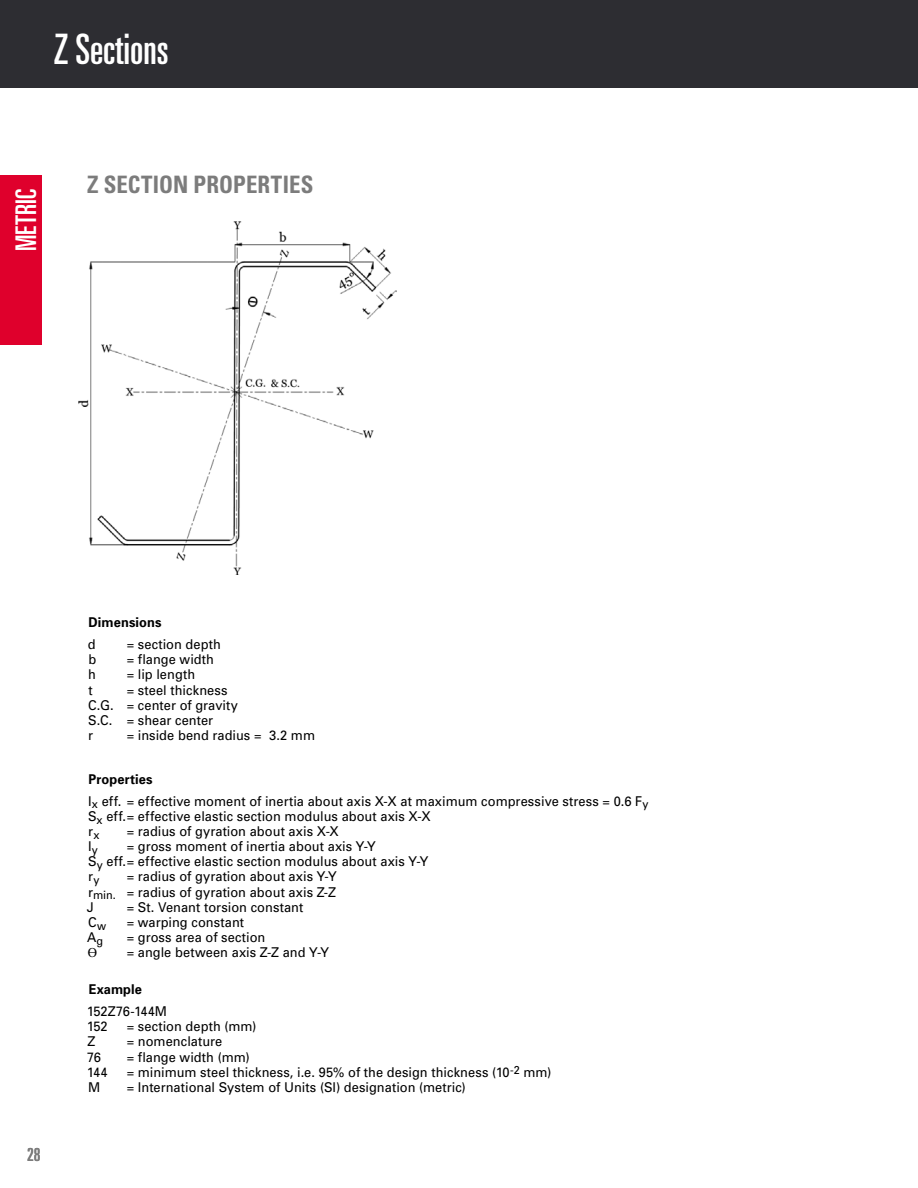
<style>
.page{position:relative;width:918px;height:1188px;background:#fff}
.page>*{position:absolute;margin:0;border:0;box-sizing:border-box;transform-origin:0 0}
.t1{font:ultra-condensed 42px "Univers";color:#fff;scale:.95 1}
.t2{font:ultra-condensed 28.5px "Univers";color:#fff}
.t3{font:700 condensed 24px "Univers";letter-spacing:.01em;color:#7c7c7c;scale:.95 1}
.t4{font:ultra-condensed 18px "Univers";color:#7c7c7c}
.t5{font:13.5px/15.1px "Univers";letter-spacing:.005em;color:#000;scale:.95 1}
.t6{font:700 13.5px "Univers";letter-spacing:.01em;color:#000;scale:.95 1}
.t7{font:13.5px "XITS";color:#000;scale:.95 1}
.s1{font-weight:700}
</style>
<div class="page">
<div style="left:0;top:176px;width:41px;height:169px;background:#df002c"></div>
<img style="left:79px;top:221px;width:317px;height:353px">
<div style="left:0;top:0;width:918px;height:88px;background:#2d2d32"></div>
<h1 class="t1" style="left:54px;top:26px;width:122px">Z Sections</h1>
<h2 class="t2" style="left:10px;top:251px;width:64px;rotate:-90deg">METRIC</h2>
<h3 class="t3" style="left:87px;top:170px;width:240px">Z SECTION PROPERTIES</h3>
<h3 class="t4" style="left:27px;top:1144px;width:15px">28</h3>
<p class="t6" style="left:89px;top:614px;width:78px">Dimensions</p>
<p class="t5" style="left:88px;top:637px;width:10px">d</p>
<p class="t5" style="left:127px;top:637px;width:101px">= section depth</p>
<p class="t5" style="left:88px;top:652px;width:10px">b</p>
<p class="t5" style="left:127px;top:652px;width:93px">= flange width</p>
<p class="t5" style="left:88px;top:667px;width:10px">h</p>
<p class="t5" style="left:127px;top:667px;width:74px">= lip length</p>
<p class="t5" style="left:89px;top:682px;width:6px">t</p>
<p class="t5" style="left:88px;top:682px;width:159px;text-indent:39px">= steel thickness<br>C.G. = center of gravity<br>S.C. = shear center<br>r</p>
<p class="t5" style="left:127px;top:727px;width:200px">= inside bend radius = 3.2 mm</p>
<p class="t5" style="left:88px;top:768px;width:591px;line-height:21.9px"><span class="s1">Properties<br></span>I<sub>x</sub> eff. = effective moment of inertia about axis X-X at maximum compressive stress = 0.6 F<sub>y</sub></p>
<p class="t5" style="left:88px;top:808px;width:362px">S<sub>x</sub> eff.= effective elastic section modulus about axis X-X r<sub>x</sub></p>
<p class="t5" style="left:127px;top:823px;width:225px">= radius of gyration about axis X-X</p>
<p class="t5" style="left:88px;top:839px;width:360px;text-indent:39px">= gross moment of inertia about axis Y-Y<br>S<sub>y</sub> eff.= effective elastic section modulus about axis Y-Y r<sub>y</sub></p>
<p class="t5" style="left:88px;top:839px;width:12px">I<sub>y</sub></p>
<p class="t5" style="left:87px;top:869px;width:264px;text-align:justify;text-indent:40px">= radius of gyration about axis Y-Y r<sub>min.</sub> = radius of gyration about axis Z-Z J</p>
<p class="t5" style="left:127px;top:899px;width:188px">= St. Venant torsion constant</p>
<p class="t5" style="left:88px;top:914px;width:20px">C<sub>w</sub></p>
<p class="t5" style="left:127px;top:914px;width:125px">= warping constant</p>
<p class="t5" style="left:87px;top:929px;width:18px">A<sub>g</sub></p>
<p class="t5" style="left:127px;top:929px;width:147px">= gross area of section</p>
<p class="t7" style="left:88px;top:943px;width:11px">ϴ</p>
<p class="t5" style="left:127px;top:945px;width:214px">= angle between axis Z-Z and Y-Y</p>
<p class="t6" style="left:89px;top:981px;width:58px">Example</p>
<p class="t5" style="left:87px;top:1004px;width:86px">152Z76-144M<br>152</p>
<p class="t5" style="left:127px;top:1019px;width:138px">= section depth (mm)</p>
<p class="t5" style="left:88px;top:1034px;width:10px">Z</p>
<p class="t5" style="left:127px;top:1034px;width:102px">= nomenclature</p>
<p class="t5" style="left:87px;top:1049px;width:16px">76</p>
<p class="t5" style="left:127px;top:1049px;width:131px">= flange width (mm)</p>
<p class="t5" style="left:87px;top:1064px;width:23px">144</p>
<p class="t5" style="left:127px;top:1064px;width:449px">= minimum steel thickness, i.e. 95% of the design thickness (10<sup>-2</sup> mm)</p>
<p class="t5" style="left:88px;top:1079px;width:14px">M</p>
<p class="t5" style="left:127px;top:1079px;width:359px">= International System of Units (SI) designation (metric)</p>
</div>
